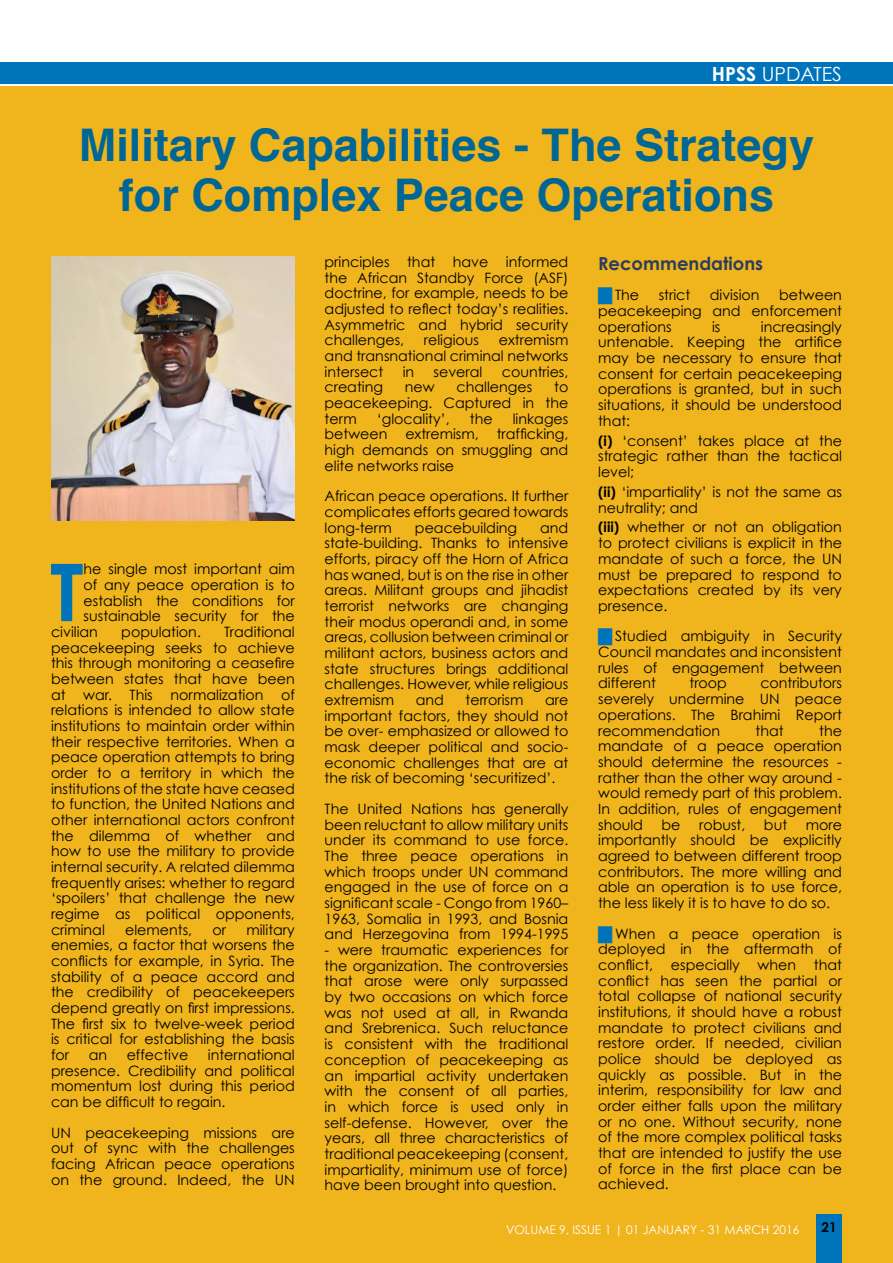
<style>
.page{position:relative;width:893px;height:1263px;background:#fff}
.page>*{position:absolute;margin:0;border:0;box-sizing:border-box;transform-origin:0 0}
.t1{font:700 79.65px "Century Gothic";color:#0074bb}
.t2{font:700 45px/49.5px "Helvetica";color:#006695;text-align:center}
.t3{font:19.5px "Century Gothic";color:#fff}
.t4{font:700 18px "Century Gothic";color:#2b3e5e}
.t5{font:14.25px/15.6px "Century Gothic";color:#000;text-align:justify}
.t6{font:700 13.5px "Century Gothic";color:#000}
.t7{font:12px "Century Gothic";color:#fff}
.s1{font-weight:700}
.s2{font-family:"Helvetica";font-weight:700;color:#0074bb}
</style>
<div class="page">
<div style="left:0;top:86px;width:893px;height:1177px;background:#f0b41c"></div>
<div style="left:0;top:63px;width:893px;height:21px;background:#0074bb"></div>
<div style="left:816px;top:1214px;width:26px;height:49px;background:#0074bb"></div>
<img style="left:51px;top:256px;width:244px;height:265px">
<h3 class="t3" style="left:712px;top:62px;width:132px"><span class="s1">HPSS</span> UPDATES</h3>
<h2 class="t2" style="left:79px;top:121px;width:737px">Military Capabilities - The Strategy for Complex Peace Operations</h2>
<h1 class="t1" style="left:50px;top:542px;width:35px">T</h1>
<p class="t5" style="left:84px;top:561px;width:213px">he single most important aim</p>
<p class="t5" style="left:84px;top:577px;width:213px">of any peace operation is to</p>
<p class="t5" style="left:84px;top:592px;width:213px">establish the conditions for</p>
<p class="t5" style="left:84px;top:608px;width:213px">sustainable security for the</p>
<p class="t5" style="left:51px;top:624px;width:48px">civilian</p>
<p class="t5" style="left:121px;top:624px;width:81px">population.</p>
<p class="t5" style="left:51px;top:624px;width:245px;text-indent:173px">Traditional peacekeeping seeks to achieve this through monitoring a ceasefire between states that have been at war. This normalization of relations is intended to allow state institutions to maintain order within their respective territories. When a peace operation attempts to bring order to a territory in which the institutions of the state have ceased to function, the United Nations and other international actors confront the dilemma of whether and how to use the military to provide internal security. A related dilemma frequently arises: whether to regard ‘spoilers’ that challenge the new regime as political opponents, criminal</p>
<p class="t5" style="left:51px;top:921px;width:245px;text-indent:195px">military enemies, a factor that worsens the conflicts for example, in Syria. The stability of a peace accord and the credibility of peacekeepers depend greatly on first impressions.<br>The first six to twelve-week period is critical for establishing the basis for</p>
<p class="t5" style="left:125px;top:921px;width:69px">elements,</p>
<p class="t5" style="left:212px;top:921px;width:15px">or</p>
<p class="t5" style="left:51px;top:1047px;width:245px;text-indent:157px">international presence. Credibility and political momentum lost during this period can be difficult to regain.</p>
<p class="t5" style="left:51px;top:1124px;width:245px">UN peacekeeping missions are out of sync with the challenges facing African peace operations on the ground. Indeed, the UN</p>
<p class="t5" style="left:89px;top:1047px;width:20px">an</p>
<p class="t5" style="left:127px;top:1047px;width:63px">effective</p>
<p class="t5" style="left:325px;top:254px;width:245px">principles that have informed the African Standby Force (ASF) doctrine, for example, needs to be adjusted to reflect today’s realities.<br>Asymmetric and hybrid security challenges,</p>
<p class="t5" style="left:325px;top:332px;width:245px;text-indent:174px">extremism and transnational criminal networks intersect</p>
<p class="t5" style="left:424px;top:332px;width:57px">religious</p>
<p class="t5" style="left:403px;top:363px;width:13px">in</p>
<p class="t5" style="left:434px;top:363px;width:50px">several</p>
<p class="t5" style="left:502px;top:363px;width:68px">countries,</p>
<p class="t5" style="left:325px;top:379px;width:60px">creating</p>
<p class="t5" style="left:405px;top:379px;width:31px">new</p>
<p class="t5" style="left:457px;top:379px;width:77px">challenges</p>
<p class="t5" style="left:325px;top:379px;width:245px;text-indent:230px">to peacekeeping. Captured in the term</p>
<p class="t5" style="left:377px;top:410px;width:74px">‘glocality’,</p>
<p class="t5" style="left:470px;top:410px;width:24px">the</p>
<p class="t5" style="left:513px;top:410px;width:57px">linkages</p>
<p class="t5" style="left:325px;top:426px;width:64px">between</p>
<p class="t5" style="left:405px;top:426px;width:75px">extremism,</p>
<p class="t5" style="left:325px;top:426px;width:245px;text-indent:172px">trafficking, high demands on smuggling and elite networks raise</p>
<p class="t5" style="left:325px;top:488px;width:245px">African peace operations. It further complicates efforts geared towards long-term</p>
<p class="t5" style="left:415px;top:519px;width:104px">peacebuilding</p>
<p class="t5" style="left:325px;top:519px;width:245px;text-indent:216px">and state-building. Thanks to intensive efforts, piracy off the Horn of Africa has waned, but is on the rise in other areas. Militant groups and jihadist terrorist networks are changing their modus operandi and, in some areas, collusion between criminal or militant actors, business actors and state structures brings additional challenges. However, while religious extremism</p>
<p class="t5" style="left:416px;top:692px;width:30px">and</p>
<p class="t5" style="left:466px;top:692px;width:59px">terrorism</p>
<p class="t5" style="left:325px;top:692px;width:245px;text-indent:221px">are important factors, they should not be over- emphasized or allowed to mask deeper political and socio&shy;economic challenges that are at the risk of becoming ‘securitized’.</p>
<p class="t5" style="left:325px;top:801px;width:245px">The United Nations has generally been reluctant to allow military units under its command to use force.<br>The three peace operations in which troops under UN command engaged in the use of force on a significant scale - Congo from 1960– 1963, Somalia in 1993, and Bosnia and Herzegovina from 1994-1995</p>
<p class="t5" style="left:325px;top:942px;width:245px">- were traumatic experiences for the organization. The controversies that arose were only surpassed by two occasions on which force was not used at all, in Rwanda and Srebrenica. Such reluctance is consistent with the traditional conception of peacekeeping as an impartial activity undertaken with the consent of all parties, in which force is used only in self-defense. However, over the years, all three characteristics of traditional peacekeeping (consent, impartiality, minimum use of force) have been brought into question.</p>
<p class="t4" style="left:598px;top:252px;width:166px">Recommendations</p>
<p class="t5" style="left:598px;top:287px;width:43px"><span class="s2">█</span> The</p>
<p class="t5" style="left:659px;top:287px;width:33px">strict</p>
<p class="t5" style="left:710px;top:287px;width:51px">division</p>
<p class="t5" style="left:598px;top:287px;width:245px;text-indent:181px">between peacekeeping and enforcement operations</p>
<p class="t5" style="left:598px;top:318px;width:245px;text-indent:163px">increasingly untenable. Keeping the artifice may be necessary to ensure that consent for certain peacekeeping operations is granted, but in such situations, it should be understood that:</p>
<p class="t5" style="left:598px;top:432px;width:245px"><span class="s1">(i)</span> ‘consent’ takes place at the strategic rather than the tactical level;</p>
<p class="t5" style="left:598px;top:484px;width:245px"><span class="s1">(ii)</span> ‘impartiality’ is not the same as neutrality; and</p>
<p class="t5" style="left:598px;top:519px;width:245px"><span class="s1">(iii)</span> whether or not an obligation to protect civilians is explicit in the mandate of such a force, the UN must be prepared to respond to expectations created by its very presence.</p>
<p class="t5" style="left:598px;top:628px;width:245px"><span class="s2">█</span> Studied ambiguity in Security Council mandates and inconsistent rules of engagement between different</p>
<p class="t5" style="left:712px;top:318px;width:10px">is</p>
<p class="t5" style="left:598px;top:675px;width:245px;text-indent:162px">contributors severely undermine UN peace operations. The Brahimi Report recommendation</p>
<p class="t5" style="left:689px;top:675px;width:39px">troop</p>
<p class="t5" style="left:598px;top:722px;width:245px;text-indent:221px">the mandate of a peace operation should determine the resources - rather than the other way around - would remedy part of this problem.<br>In addition, rules of engagement should</p>
<p class="t5" style="left:756px;top:722px;width:30px">that</p>
<p class="t5" style="left:662px;top:816px;width:20px">be</p>
<p class="t5" style="left:699px;top:816px;width:48px">robust,</p>
<p class="t5" style="left:764px;top:816px;width:25px">but</p>
<p class="t5" style="left:598px;top:816px;width:245px;text-indent:208px">more importantly should be explicitly agreed to between different troop contributors. The more willing and able an operation is to use force, the less likely it is to have to do so.</p>
<p class="t5" style="left:598px;top:925px;width:245px"><span class="s2">█</span> When a peace operation is deployed in the aftermath of conflict, especially when that conflict has seen the partial or total collapse of national security institutions, it should have a robust mandate to protect civilians and restore order. If needed, civilian police should be deployed as quickly as possible. But in the interim, responsibility for law and order either falls upon the military or no one. Without security, none of the more complex political tasks that are intended to justify the use of force in the first place can be achieved.</p>
<p class="t7" style="left:506px;top:1222px;width:295px">VOLUME 9, ISSUE 1 | 01 JANUARY - 31 MARCH 2016</p>
<p class="t6" style="left:822px;top:1218px;width:17px">21</p>
</div>
